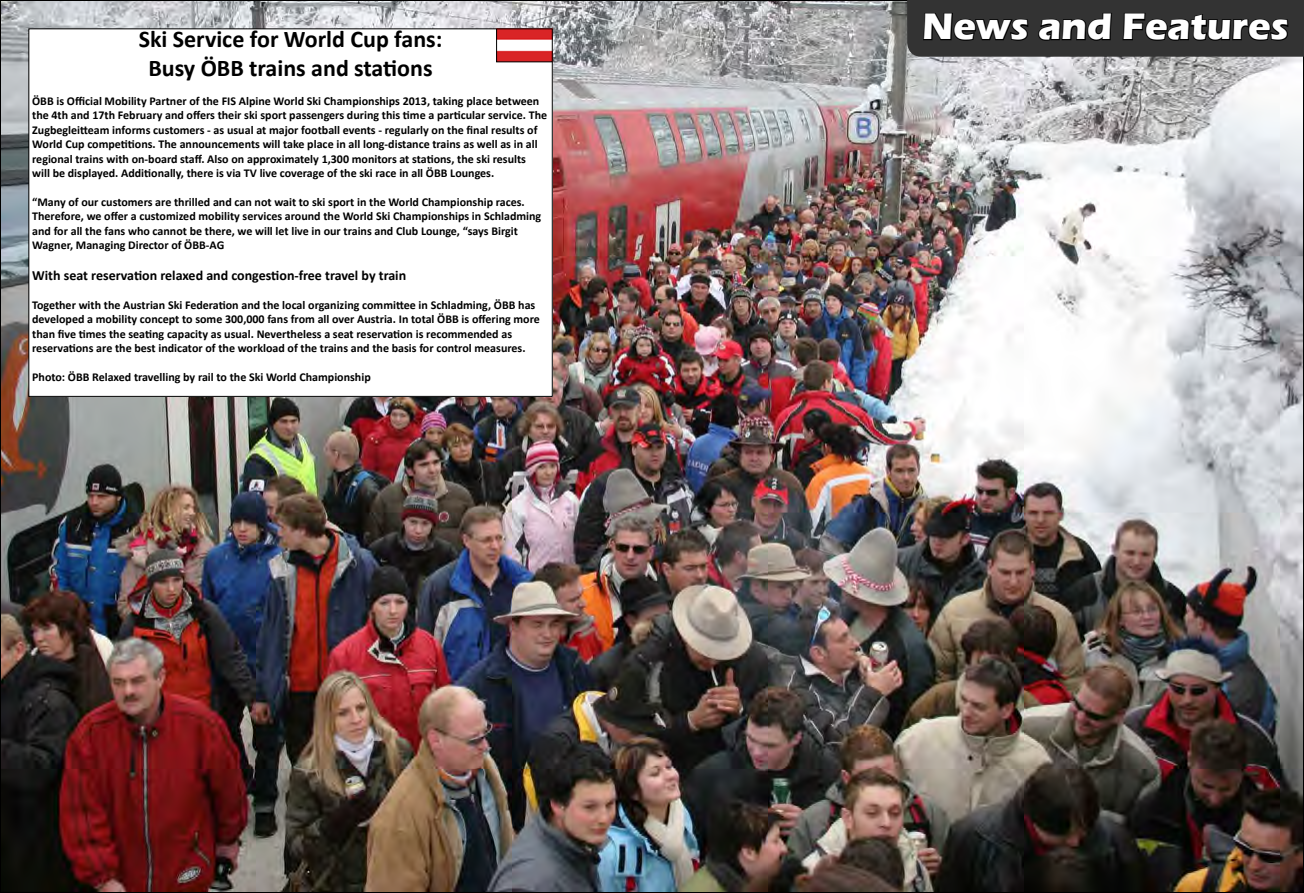
<style>
.page{position:relative;width:1304px;height:893px;background:#fff}
.page>*{position:absolute;margin:0;border:0;box-sizing:border-box;transform-origin:0 0}
.t1{font:700 38px "Eras ITC";color:#fff}
.t2{font:700 24px "Calibri";color:#000}
.t3{font:700 14px "Calibri";color:#000}
.t4{font:700 12px/14.4px "Calibri";color:#000}
</style>
<div class="page">
<img style="left:2px;top:2px;width:1300px;height:889px">
<svg style="left:907px;top:0;width:397px;height:90px;background:#676768"></svg>
<div style="left:29px;top:29px;width:523px;height:367px;background:#fff"></div>
<img style="left:498px;top:30px;width:53px;height:30px">
<div style="left:496px;top:28px;width:57px;height:34px;border:1px solid #000"></div>
<h2 class="t2" style="left:139px;top:24px;width:305px">Ski Service for World Cup fans:</h2>
<h2 class="t2" style="left:148px;top:53px;width:286px">Busy ÖBB trains and stations</h2>
<p class="t4" style="left:32px;top:94px;width:517px">ÖBB is Official Mobility Partner of the FIS Alpine World Ski Championships 2013, taking place between the 4th and 17th February and offers their ski sport passengers during this time a particular service. The Zugbegleitteam informs customers - as usual at major football events - regularly on the final results of World Cup competitions. The announcements will take place in all long-distance trains as well as in all regional trains with on-board staff. Also on approximately 1,300 monitors at stations, the ski results<br>will be displayed. Additionally, there is via TV live coverage of the ski race in all ÖBB Lounges.</p>
<p class="t4" style="left:32px;top:195px;width:511px">“Many of our customers are thrilled and can not wait to ski sport in the World Championship races.<br>Therefore, we offer a customized mobility services around the World Ski Championships in Schladming and for all the fans who cannot be there, we will let live in our trains and Club Lounge, “says Birgit Wagner, Managing Director of ÖBB-AG</p>
<p class="t3" style="left:32px;top:267px;width:376px">With seat reservation relaxed and congestion-free travel by train</p>
<p class="t4" style="left:32px;top:298px;width:509px">Together with the Austrian Ski Federation and the local organizing committee in Schladming, ÖBB has developed a mobility concept to some 300,000 fans from all over Austria. In total ÖBB is offering more than five times the seating capacity as usual. Nevertheless a seat reservation is recommended as reservations are the best indicator of the workload of the trains and the basis for control measures.</p>
<p class="t4" style="left:32px;top:370px;width:340px">Photo: ÖBB Relaxed travelling by rail to the Ski World Championship</p>
<h1 class="t1" style="left:922px;top:5px;width:368px">News and Features</h1>
</div>
